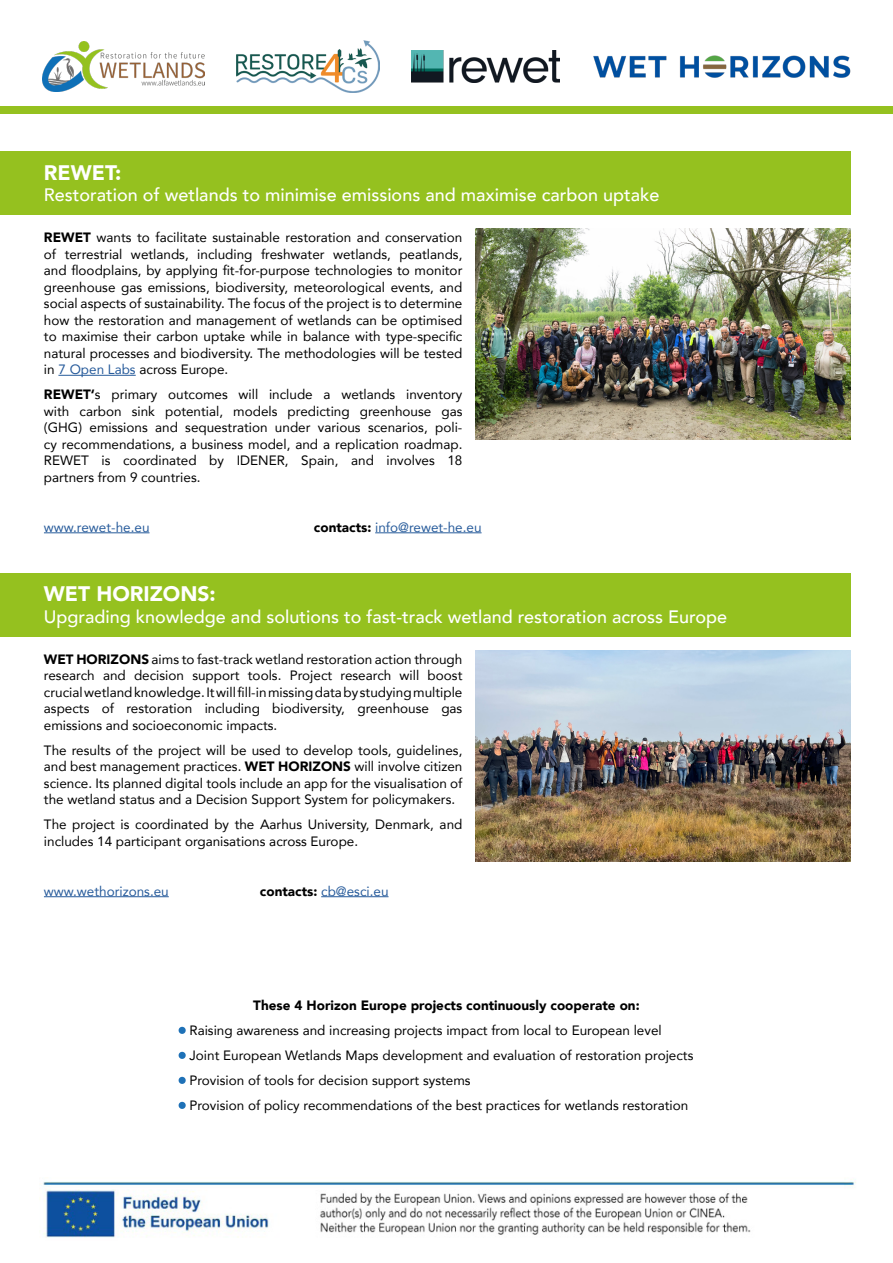
<style>
.page{position:relative;width:893px;height:1263px;background:#fff}
.page>*{position:absolute;margin:0;border:0;box-sizing:border-box;transform-origin:0 0}
.t1{font:900 21px "Avenir";color:#fff}
.t2{font:500 18px "Avenir";color:#fff}
.t3{font:13.5px/16.5px "Avenir";color:#000;text-align:justify}
.t4{font:13.5px "Avenir";color:#275b9b}
.t5{font:900 13.5px "Avenir";color:#000}
.s1{font-weight:900}
.s2{color:#275b9b}
.s3{font-weight:900;color:#000}
</style>
<div class="page">
<div style="left:0;top:106px;width:893px;height:7px;background:#95c11f"></div>
<img style="left:43px;top:41px;width:161px;height:50px">
<img style="left:593px;top:55px;width:258px;height:23px">
<img style="left:237px;top:40px;width:142px;height:52px">
<img style="left:412px;top:50px;width:147px;height:33px">
<img style="left:43px;top:1179px;width:813px;height:59px">
<div style="left:0;top:151px;width:850px;height:64px;background:#95c11f"></div>
<img style="left:475px;top:229px;width:375px;height:211px">
<hr style="left:58px;top:375px;width:78px;height:1px;background:#275b9b">
<hr style="left:44px;top:532px;width:106px;height:1px;background:#275b9b">
<hr style="left:375px;top:532px;width:107px;height:1px;background:#275b9b">
<div style="left:0;top:573px;width:850px;height:64px;background:#95c11f"></div>
<img style="left:475px;top:650px;width:375px;height:211px">
<hr style="left:44px;top:896px;width:125px;height:1px;background:#275b9b">
<hr style="left:321px;top:896px;width:67px;height:1px;background:#275b9b">
<svg style="left:179px;top:1027px;width:7px;height:7px"></svg>
<svg style="left:179px;top:1052px;width:7px;height:7px"></svg>
<svg style="left:179px;top:1077px;width:7px;height:7px"></svg>
<svg style="left:179px;top:1102px;width:7px;height:7px"></svg>
<h1 class="t1" style="left:44px;top:155px;width:79px">REWET:</h1>
<h2 class="t2" style="left:44px;top:180px;width:617px">Restoration of wetlands to minimise emissions and maximise carbon uptake</h2>
<p class="t3" style="left:44px;top:229px;width:420px"><span class="s1">REWET</span> wants to facilitate sustainable restoration and conservation of terrestrial wetlands, including freshwater wetlands, peatlands, and floodplains, by applying fit-for-purpose technologies to monitor greenhouse gas emissions, biodiversity, meteorological events, and social aspects of sustainability. The focus of the project is to determine how the restoration and management of wetlands can be optimised to maximise their carbon uptake while in balance with type-specific natural processes and biodiversity. The methodologies will be tested in <span class="s2">7 Open Labs</span> across Europe.</p>
<p class="t3" style="left:44px;top:386px;width:420px"><span class="s1">REWET‘</span>s primary outcomes will include a wetlands inventory with carbon sink potential, models predicting greenhouse gas (GHG) emissions and sequestration under various scenarios, poli&shy;cy recommendations, a business model, and a replication roadmap.<br>REWET is coordinated by IDENER, Spain, and involves 18 partners from 9 countries.</p>
<p class="t4" style="left:44px;top:516px;width:107px">www.rewet-he.eu</p>
<p class="t4" style="left:314px;top:516px;width:169px"><span class="s3">contacts:</span> info@rewet-he.eu</p>
<h1 class="t1" style="left:44px;top:576px;width:173px">WET HORIZONS:</h1>
<h2 class="t2" style="left:44px;top:601px;width:685px">Upgrading knowledge and solutions to fast-track wetland restoration across Europe</h2>
<p class="t3" style="left:44px;top:650px;width:420px"><span class="s1">WET HORIZONS</span> aims to fast-track wetland restoration action through research and decision support tools. Project research will boost crucial wetland knowledge. It will fill-in missing data by studying multiple aspects of restoration including biodiversity, greenhouse gas emissions and socioeconomic impacts.</p>
<p class="t3" style="left:44px;top:741px;width:420px">The results of the project will be used to develop tools, guidelines, and best management practices. <span class="s1">WET HORIZONS</span> will involve citizen science. Its planned digital tools include an app for the visualisation of the wetland status and a Decision Support System for policymakers.</p>
<p class="t3" style="left:44px;top:816px;width:420px">The project is coordinated by the Aarhus University, Denmark, and includes 14 participant organisations across Europe.</p>
<p class="t4" style="left:44px;top:880px;width:126px">www.wethorizons.eu</p>
<p class="t4" style="left:260px;top:880px;width:130px"><span class="s3">contacts:</span> cb@esci.eu</p>
<p class="t5" style="left:253px;top:993px;width:388px">These 4 Horizon Europe projects continuously cooperate on:</p>
<p class="t3" style="left:189px;top:1017px;width:505px;line-height:25px;text-align:left">Raising awareness and increasing projects impact from local to European level Joint European Wetlands Maps development and evaluation of restoration projects Provision of tools for decision support systems<br>Provision of policy recommendations of the best practices for wetlands restoration</p>
</div>
